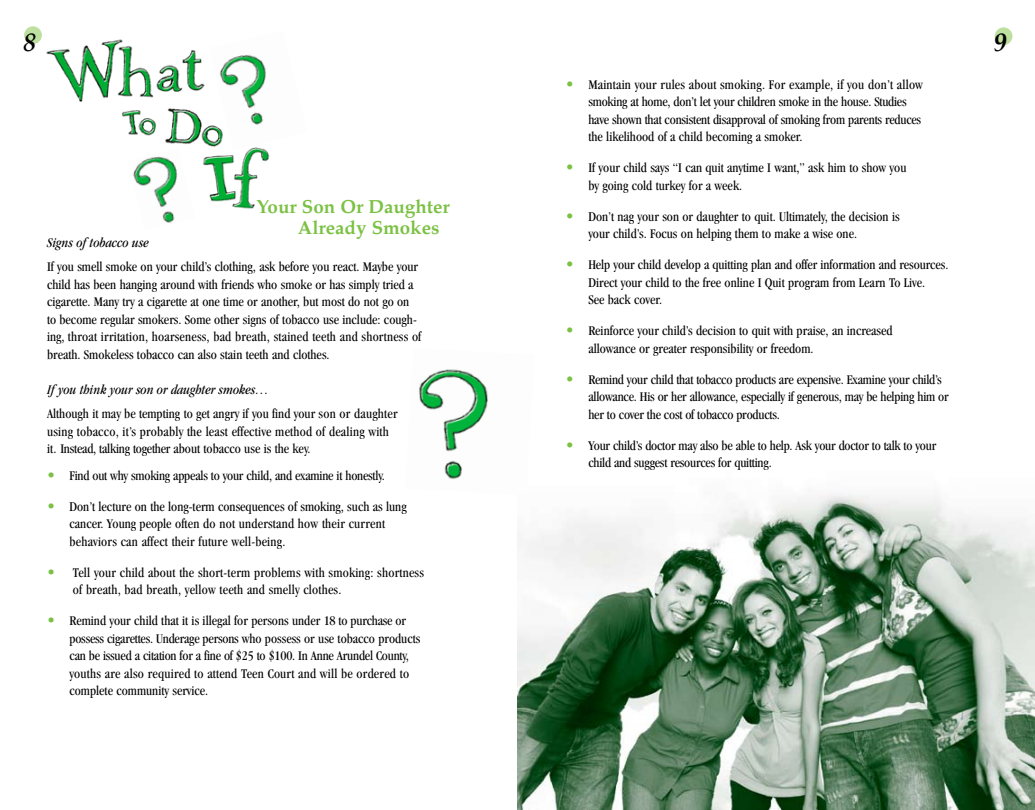
<style>
.page{position:relative;width:1035px;height:810px;background:#fff}
.page>*{position:absolute;margin:0;border:0;box-sizing:border-box;transform-origin:0 0}
.t1{font:italic 700 25.75px "Palatino";color:#000}
.t2{font:700 18.75px/21.2px "Palatino";color:#7bc143}
.t3{font:condensed 13.75px/17.5px "Garamond";color:#000}
.t4{font:italic condensed 13.75px "Garamond";color:#000}
.s1{font-size:16.25px;color:#7bc143}
</style>
<div class="page">
<img style="left:518px;top:492px;width:517px;height:318px">
<div style="left:995px;top:27px;width:18px;height:18px;background:#bde0a1;border-radius:50%"></div>
<div style="left:24px;top:26px;width:18px;height:18px;background:#bde0a1;border-radius:50%"></div>
<img style="left:46px;top:39px;width:224px;height:170px">
<img style="left:419px;top:369px;width:115px;height:126px">
<img style="left:209px;top:39px;width:61px;height:111px">
<img style="left:128px;top:149px;width:67px;height:74px">
<h1 class="t1" style="left:23px;top:26px;width:14px">8</h1>
<h2 class="t2" style="left:298px;top:198px;width:154px;text-indent:-41px">Your Son Or Daughter<br>Already Smokes</h2>
<p class="t4" style="left:47px;top:234px;width:103px">Signs of tobacco use</p>
<p class="t3" style="left:47px;top:258px;width:376px">If you smell smoke on your child’s clothing, ask before you react. Maybe your child has been hanging around with friends who smoke or has simply tried a cigarette. Many try a cigarette at one time or another, but most do not go on to become regular smokers. Some other signs of tobacco use include: cough&shy;ing, throat irritation, hoarseness, bad breath, stained teeth and shortness of breath. Smokeless tobacco can also stain teeth and clothes.</p>
<p class="t4" style="left:47px;top:381px;width:224px">If you think your son or daughter smokes…</p>
<p class="t3" style="left:47px;top:405px;width:352px">Although it may be tempting to get angry if you find your son or daughter using tobacco, it’s probably the least effective method of dealing with it. Instead, talking together about tobacco use is the key.</p>
<p class="t3" style="left:47px;top:466px;width:339px"><span class="s1">•</span> Find out why smoking appeals to your child, and examine it honestly.</p>
<p class="t3" style="left:70px;top:497px;width:339px;text-indent:-23px"><span class="s1">•</span> Don’t lecture on the long-term consequences of smoking, such as lung cancer. Young people often do not understand how their current behaviors can affect their future well-being.</p>
<p class="t3" style="left:73px;top:563px;width:353px;text-indent:-26px"><span class="s1">•</span> Tell your child about the short-term problems with smoking: shortness of breath, bad breath, yellow teeth and smelly clothes.</p>
<p class="t3" style="left:70px;top:612px;width:352px;text-indent:-23px"><span class="s1">•</span> Remind your child that it is illegal for persons under 18 to purchase or possess cigarettes. Underage persons who possess or use tobacco products can be issued a citation for a fine of $25 to $100. In Anne Arundel County, youths are also required to attend Teen Court and will be ordered to complete community service.</p>
<p class="t3" style="left:588px;top:75px;width:336px;text-indent:-23px"><span class="s1">•</span> Maintain your rules about smoking. For example, if you don’t allow smoking at home, don’t let your children smoke in the house. Studies have shown that consistent disapproval of smoking from parents reduces the likelihood of a child becoming a smoker.</p>
<p class="t3" style="left:588px;top:159px;width:320px;text-indent:-23px"><span class="s1">•</span> If your child says “I can quit anytime I want,” ask him to show you by going cold turkey for a week.</p>
<p class="t3" style="left:588px;top:207px;width:313px;text-indent:-23px"><span class="s1">•</span> Don’t nag your son or daughter to quit. Ultimately, the decision is your child’s. Focus on helping them to make a wise one.</p>
<p class="t3" style="left:588px;top:256px;width:362px;text-indent:-23px"><span class="s1">•</span> Help your child develop a quitting plan and offer information and resources.<br>Direct your child to the free online I Quit program from Learn To Live.<br>See back cover.</p>
<p class="t3" style="left:588px;top:322px;width:306px;text-indent:-23px"><span class="s1">•</span> Reinforce your child’s decision to quit with praise, an increased allowance or greater responsibility or freedom.</p>
<p class="t3" style="left:588px;top:370px;width:362px;text-indent:-23px"><span class="s1">•</span> Remind your child that tobacco products are expensive. Examine your child’s allowance. His or her allowance, especially if generous, may be helping him or her to cover the cost of tobacco products.</p>
<p class="t3" style="left:588px;top:436px;width:349px;text-indent:-22px"><span class="s1">•</span> Your child’s doctor may also be able to help. Ask your doctor to talk to your child and suggest resources for quitting.</p>
<h1 class="t1" style="left:994px;top:27px;width:14px">9</h1>
</div>
